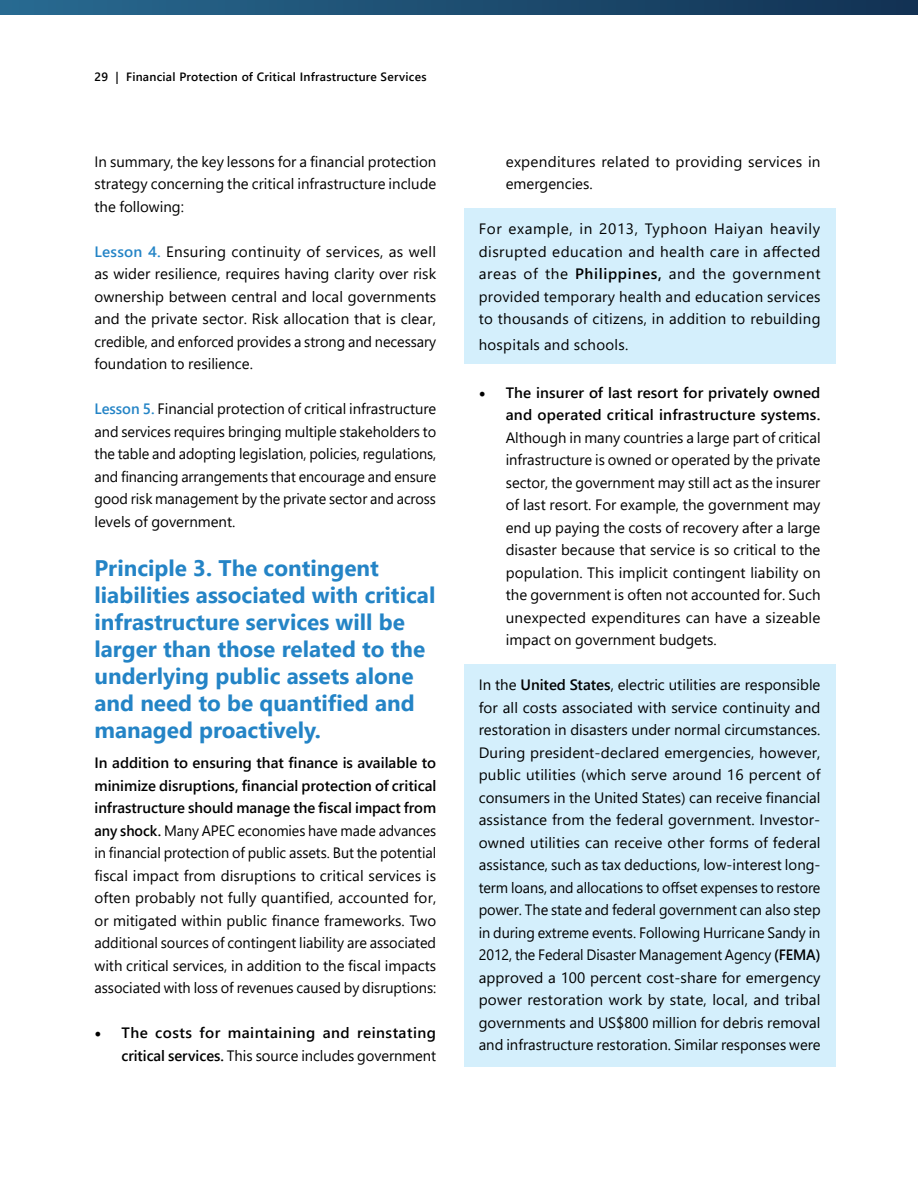
<style>
.page{position:relative;width:918px;height:1188px;background:#fff}
.page>*{position:absolute;margin:0;border:0;box-sizing:border-box;transform-origin:0 0}
.t1{font:700 22.5px/27px "Segoe UI";color:#2484c6}
.t2{font:15px/22.5px "Segoe UI";color:#000;text-align:justify}
.t3{font:15px/22.5px "Segoe UI";color:#000;text-align:justify;scale:.95 1}
.t4{font:600 15px/22.5px "Segoe UI";letter-spacing:.015em;color:#000;text-align:right}
.t5{font:15px "Segoe UI";letter-spacing:.02em;color:#000}
.t6{font:600 12px "Segoe UI";letter-spacing:.02em;color:#000}
.s1{font-weight:600;color:#2484c6}
.s2{font-weight:600}
.s3{font-family:"Minion Pro";font-weight:400;font-size:18px}
.s4{font-weight:400}
</style>
<div class="page">
<div style="left:464px;top:208px;width:372px;height:156px;background:#d4effc"></div>
<div style="left:464px;top:664px;width:372px;height:403px;background:#d4effc"></div>
<svg style="left:0;top:0;width:918px;height:15px;background:#1d4d71"></svg>
<p class="t6" style="left:94px;top:65px;width:334px">29 | Financial Protection of Critical Infrastructure Services</p>
<p class="t2" style="left:94px;top:149px;width:343px">In summary, the key lessons for a financial protection strategy concerning the critical infrastructure include the following:</p>
<p class="t2" style="left:94px;top:239px;width:343px"><span class="s1">Lesson 4.</span> Ensuring continuity of services, as well as wider resilience, requires having clarity over risk ownership between central and local governments and the private sector. Risk allocation that is clear, credible, and enforced provides a strong and necessary foundation to resilience.</p>
<p class="t2" style="left:94px;top:397px;width:343px"><span class="s1">Lesson 5.</span> Financial protection of critical infrastructure and services requires bringing multiple stakeholders to the table and adopting legislation, policies, regulations, and financing arrangements that encourage and ensure good risk management by the private sector and across levels of government.</p>
<h1 class="t1" style="left:94px;top:553px;width:342px">Principle 3. The contingent liabilities associated with critical infrastructure services will be larger than those related to the underlying public assets alone and need to be quantified and managed proactively.</h1>
<p class="t3" style="left:94px;top:751px;width:361px"><span class="s2">In addition to ensuring that finance is available to minimize disruptions, financial protection of critical infrastructure should manage the fiscal impact from any shock.</span> Many APEC economies have made advances in financial protection of public assets. But the potential fiscal impact from disruptions to critical services is often probably not fully quantified, accounted for, or mitigated within public finance frameworks. Two additional sources of contingent liability are associated with critical services, in addition to the fiscal impacts associated with loss of revenues caused by disruptions:</p>
<p class="t4" style="left:94px;top:1021px;width:343px"><span class="s3">•</span> The costs for maintaining and reinstating critical services. <span class="s4">This source includes government</span></p>
<p class="t2" style="left:506px;top:149px;width:316px">expenditures related to providing services in emergencies.</p>
<p class="t2" style="left:479px;top:217px;width:343px">For example, in 2013, Typhoon Haiyan heavily disrupted education and health care in affected areas of the <span class="s2">Philippines,</span> and the government provided temporary health and education services to thousands of citizens, in addition to rebuilding</p>
<p class="t5" style="left:479px;top:330px;width:151px">hospitals and schools.</p>
<p class="t4" style="left:479px;top:380px;width:343px"><span class="s3">•</span> The insurer of last resort for privately owned and operated critical infrastructure systems.</p>
<p class="t2" style="left:506px;top:425px;width:316px">Although in many countries a large part of critical infrastructure is owned or operated by the private sector, the government may still act as the insurer of last resort. For example, the government may end up paying the costs of recovery after a large disaster because that service is so critical to the population. This implicit contingent liability on the government is often not accounted for. Such unexpected expenditures can have a sizeable impact on government budgets.</p>
<p class="t2" style="left:479px;top:673px;width:343px">In the <span class="s2">United States</span>, electric utilities are responsible for all costs associated with service continuity and restoration in disasters under normal circumstances.<br>During president-declared emergencies, however, public utilities (which serve around 16 percent of consumers in the United States) can receive financial assistance from the federal government. Investor&shy;owned utilities can receive other forms of federal assistance, such as tax deductions, low-interest long&shy;term loans, and allocations to offset expenses to restore power. The state and federal government can also step in during extreme events. Following Hurricane Sandy in 2012, the Federal Disaster Management Agency <span class="s2">(FEMA) </span>approved a 100 percent cost-share for emergency power restoration work by state, local, and tribal governments and US$800 million for debris removal and infrastructure restoration. Similar responses were</p>
</div>
